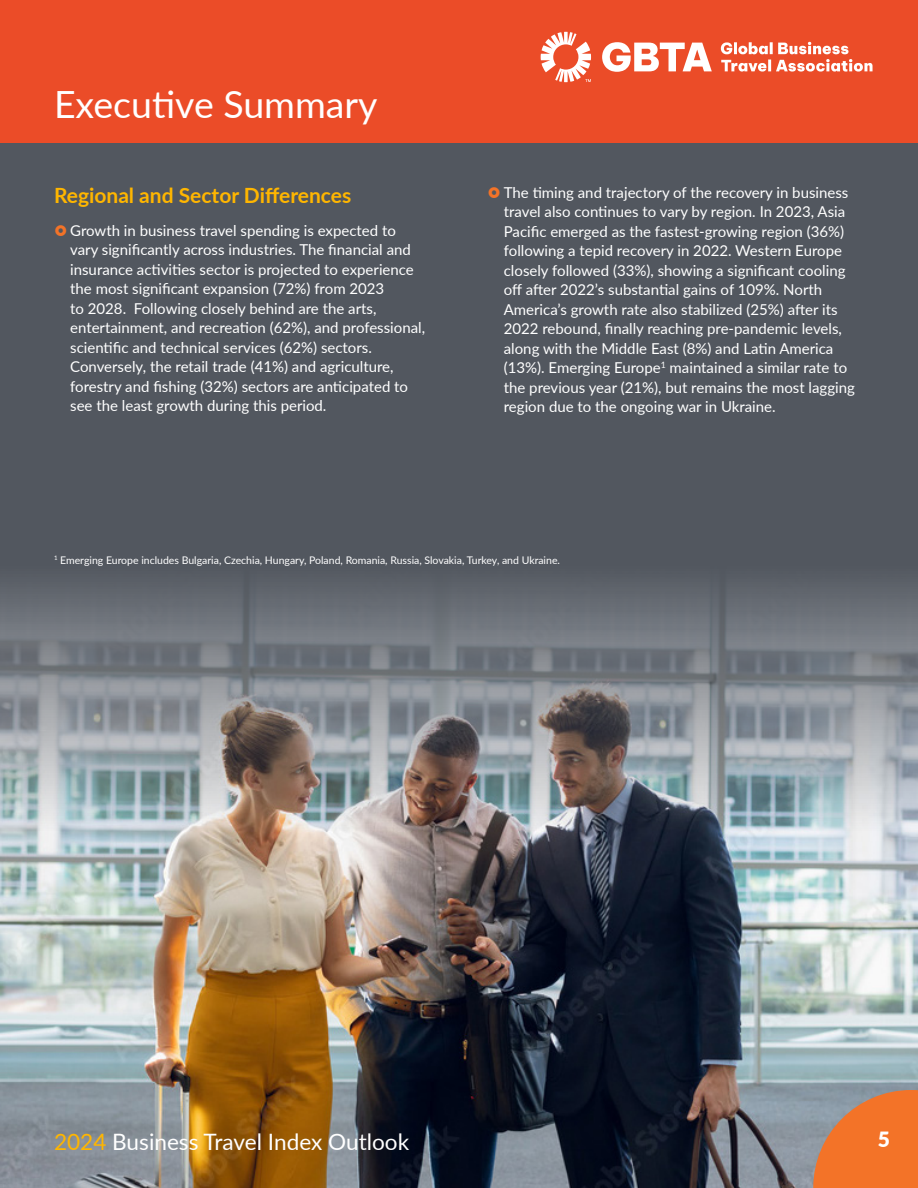
<style>
.page{position:relative;width:918px;height:1188px;background:#fff}
.page>*{position:absolute;margin:0;border:0;box-sizing:border-box;transform-origin:0 0}
.Main_Heading{font:37.5px "Lato";color:#fff}
.t1{font:22.65px "Lato";color:#fff}
.Heading_2{font:700 21px "Lato";color:#ffb600}
.t2{font:900 21px "Lato";color:#fff}
.t3{font:15px/19.5px "Lato";color:#fff}
.t4{font:10.5px "Lato";color:#fff}
.s1{color:#ffb600}
</style>
<div class="page">
<div style="left:0;top:140px;width:918px;height:1048px;background:#52575f"></div>
<img style="left:0;top:584px;width:918px;height:604px">
<div style="left:0;top:0;width:918px;height:142px;background:#eb4c28"></div>
<svg style="left:602px;top:42px;width:271px;height:30px"></svg>
<svg style="left:541px;top:32px;width:50px;height:50px"></svg>
<svg style="left:813px;top:1090px;width:105px;height:98px;background:#dd7a41"></svg>
<p class="Main_Heading" style="left:54px;top:78px;width:325px">Executive Summary</p>
<p class="Heading_2" style="left:54px;top:180px;width:299px">Regional and Sector Differences</p>
<p class="t3" style="left:70px;top:220px;width:356px">Growth in business travel spending is expected to vary significantly across industries. The financial and insurance activities sector is projected to experience the most significant expansion (72%) from 2023<br>to 2028. Following closely behind are the arts, entertainment, and recreation (62%), and professional, scientific and technical services (62%) sectors.<br>Conversely, the retail trade (41%) and agriculture, forestry and fishing (32%) sectors are anticipated to see the least growth during this period.</p>
<p class="t3" style="left:504px;top:182px;width:353px">The timing and trajectory of the recovery in business travel also continues to vary by region. In 2023, Asia Pacific emerged as the fastest-growing region (36%) following a tepid recovery in 2022. Western Europe closely followed (33%), showing a significant cooling off after 2022’s substantial gains of 109%. North America’s growth rate also stabilized (25%) after its 2022 rebound, finally reaching pre-pandemic levels, along with the Middle East (8%) and Latin America (13%). Emerging Europe<sup>1</sup> maintained a similar rate to the previous year (21%), but remains the most lagging region due to the ongoing war in Ukraine.</p>
<p class="t4" style="left:54px;top:552px;width:508px"><sup>1</sup> Emerging Europe includes Bulgaria, Czechia, Hungary, Poland, Romania, Russia, Slovakia, Turkey, and Ukraine.</p>
<p class="t1" style="left:54px;top:1126px;width:357px"><span class="s1">2024</span> Business Travel Index Outlook</p>
<p class="t2" style="left:878px;top:1124px;width:14px">5</p>
</div>
